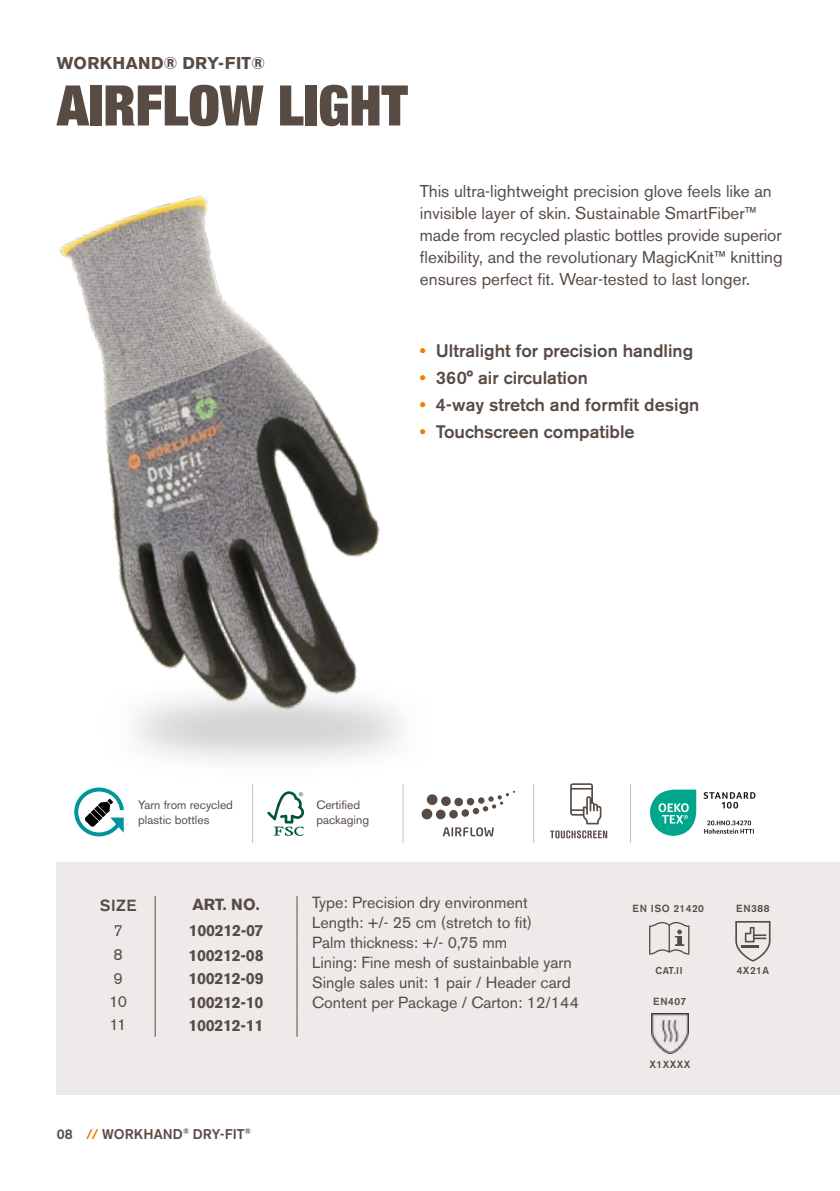
<style>
.page{position:relative;width:840px;height:1191px;background:#fff}
.page>*{position:absolute;margin:0;border:0;box-sizing:border-box;transform-origin:0 0}
.t1{font:900 condensed 56px "Helvetica Neue LT Std";color:#584b44}
.t2{font:500 18px "Akzidenz Grotesk BE";color:#584b44}
.t3{font:17px/22px "Akzidenz Grotesk BE";color:#584b44}
.t4{font:700 17px "Akzidenz Grotesk BE";letter-spacing:.025em;color:#584b44}
.t5{font:16px/20px "Akzidenz Grotesk BE";color:#584b44}
.t6{font:700 16px "Akzidenz Grotesk BE";letter-spacing:-.02em;color:#584b44}
.t7{font:500 16px "Akzidenz Grotesk BE";color:#584b44}
.t8{font:500 14px "Akzidenz Grotesk BE";letter-spacing:.005em;color:#584b44}
.t9{font:12px/14.4px "Akzidenz Grotesk BE";color:#584b44}
.t10{font:500 10.2px "Akzidenz Grotesk BE";letter-spacing:.04em;color:#584b44}
.t11{font:500 9.8px "Akzidenz Grotesk BE";color:#584b44}
.s1{color:#ef7d00}
</style>
<div class="page">
<img style="left:60px;top:195px;width:357px;height:550px">
<div style="left:57px;top:861px;width:782px;height:233px;background:#edeae9"></div>
<svg style="left:296px;top:896px;width:1px;height:140px"></svg>
<svg style="left:154px;top:896px;width:1px;height:140px"></svg>
<hr style="left:533px;top:784px;width:1px;height:59px;background:#c9c2bf">
<hr style="left:402px;top:784px;width:1px;height:59px;background:#c9c2bf">
<hr style="left:252px;top:784px;width:1px;height:59px;background:#c9c2bf">
<hr style="left:629px;top:784px;width:1px;height:59px;background:#c9c2bf">
<div style="left:421px;top:808px;width:11px;height:11px;background:#584b44;border-radius:50%"></div>
<svg style="left:435px;top:809px;width:10px;height:10px"></svg>
<div style="left:449px;top:810px;width:8px;height:8px;background:#584b44;border-radius:50%"></div>
<div style="left:461px;top:809px;width:8px;height:8px;background:#584b44;border-radius:50%"></div>
<div style="left:472px;top:808px;width:7px;height:6px;background:#584b44;border-radius:50%"></div>
<div style="left:426px;top:794px;width:11px;height:11px;background:#584b44;border-radius:50%"></div>
<svg style="left:440px;top:796px;width:11px;height:10px"></svg>
<div style="left:454px;top:797px;width:9px;height:9px;background:#584b44;border-radius:50%"></div>
<svg style="left:466px;top:797px;width:8px;height:8px"></svg>
<svg style="left:477px;top:797px;width:7px;height:7px"></svg>
<svg style="left:482px;top:790px;width:33px;height:21px"></svg>
<svg style="left:443px;top:827px;width:50px;height:9px"></svg>
<svg style="left:550px;top:830px;width:57px;height:8px"></svg>
<svg style="left:267px;top:791px;width:37px;height:45px"></svg>
<svg style="left:570px;top:783px;width:31px;height:41px"></svg>
<svg style="left:735px;top:921px;width:35px;height:40px"></svg>
<svg style="left:649px;top:922px;width:40px;height:32px"></svg>
<img style="left:651px;top:1013px;width:37px;height:41px">
<svg style="left:650px;top:789px;width:45px;height:47px"></svg>
<svg style="left:703px;top:792px;width:52px;height:16px"></svg>
<svg style="left:704px;top:820px;width:49px;height:13px"></svg>
<svg style="left:74px;top:787px;width:50px;height:49px"></svg>
<p class="t4" style="left:57px;top:54px;width:210px">WORKHAND® DRY-FIT®</p>
<h1 class="t1" style="left:57px;top:70px;width:352px">AIRFLOW LIGHT</h1>
<p class="t3" style="left:420px;top:180px;width:364px">This ultra-lightweight precision glove feels like an invisible layer of skin. Sustainable SmartFiber™ made from recycled plastic bottles provide superior flexibility, and the revolutionary MagicKnit™ knitting ensures perfect fit. Wear-tested to last longer.</p>
<p class="t2" style="left:420px;top:340px;width:274px"><span class="s1">•</span> Ultralight for precision handling</p>
<p class="t2" style="left:420px;top:366px;width:169px"><span class="s1">•</span> 360° air circulation</p>
<p class="t2" style="left:420px;top:393px;width:281px"><span class="s1">•</span> 4-way stretch and formfit design</p>
<p class="t2" style="left:420px;top:420px;width:216px"><span class="s1">•</span> Touchscreen compatible</p>
<p class="t9" style="left:138px;top:798px;width:96px">Yarn from recycled plastic bottles</p>
<p class="t9" style="left:316px;top:798px;width:54px">Certified packaging</p>
<p class="t7" style="left:100px;top:895px;width:38px">SIZE</p>
<p class="t6" style="left:192px;top:895px;width:69px">ART. NO.</p>
<p class="t5" style="left:113px;top:920px;width:11px">7</p>
<p class="t6" style="left:188px;top:921px;width:76px">100212-07</p>
<p class="t5" style="left:113px;top:944px;width:11px">8</p>
<p class="t6" style="left:188px;top:946px;width:77px">100212-08</p>
<p class="t5" style="left:113px;top:968px;width:11px">9</p>
<p class="t6" style="left:188px;top:969px;width:77px">100212-09</p>
<p class="t5" style="left:109px;top:991px;width:19px">10</p>
<p class="t6" style="left:188px;top:992px;width:77px">100212-10</p>
<p class="t5" style="left:109px;top:1014px;width:19px">11</p>
<p class="t6" style="left:188px;top:1016px;width:77px">100212-11</p>
<p class="t8" style="left:57px;top:1125px;width:196px">08 <span class="s1">//</span> WORKHAND<sup>®</sup> DRY-FIT<sup>®</sup></p>
<p class="t5" style="left:312px;top:892px;width:268px">Type: Precision dry environment Length: +/- 25 cm (stretch to fit)<br>Palm thickness: +/- 0,75 mm<br>Lining: Fine mesh of sustainbable yarn Single sales unit: 1 pair / Header card Content per Package / Carton: 12/144</p>
<p class="t10" style="left:632px;top:901px;width:73px">EN ISO 21420</p>
<p class="t11" style="left:655px;top:965px;width:29px">CAT.II</p>
<p class="t10" style="left:653px;top:995px;width:34px">EN407</p>
<p class="t10" style="left:649px;top:1058px;width:42px">X1XXXX</p>
<p class="t10" style="left:735px;top:902px;width:35px">EN388</p>
<p class="t10" style="left:736px;top:964px;width:34px">4X21A</p>
</div>
